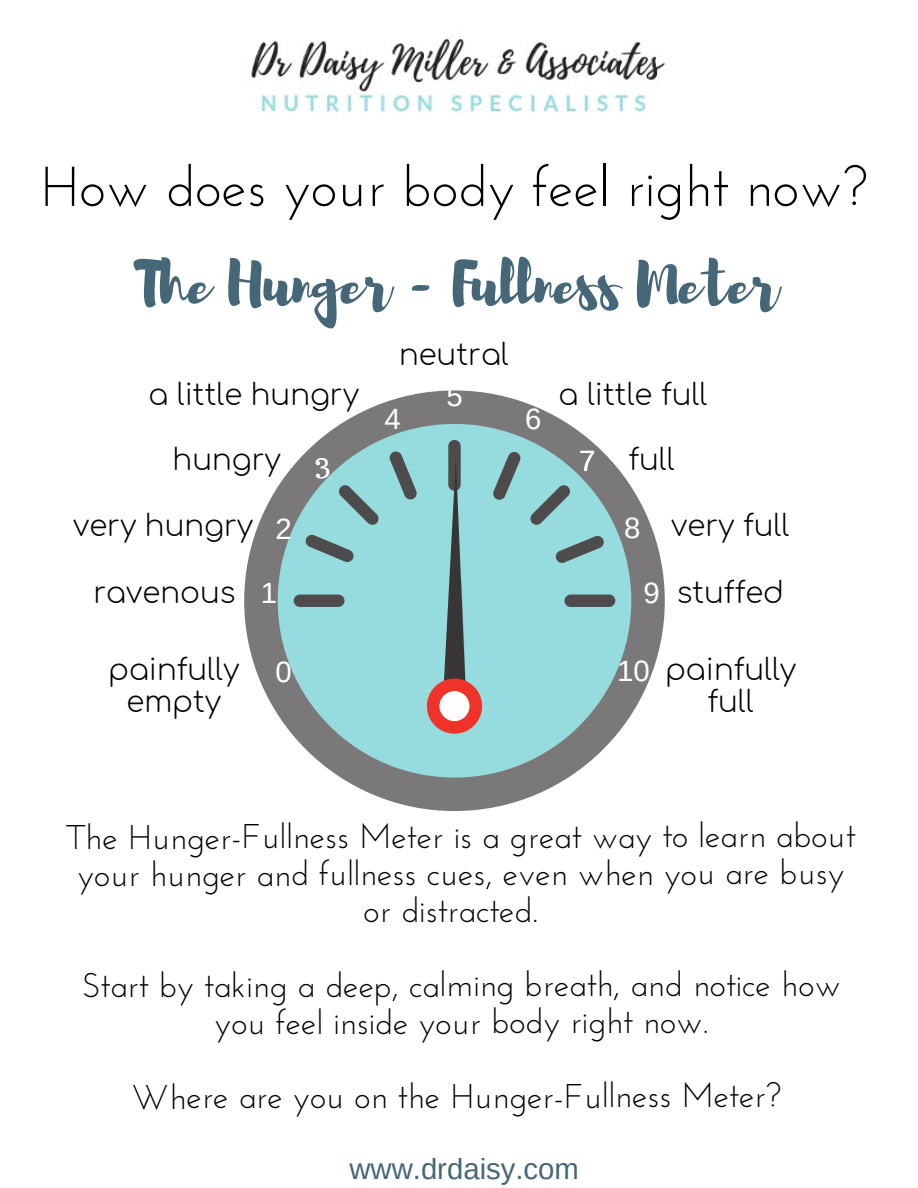
<style>
.page{position:relative;width:918px;height:1188px;background:#fff}
.page>*{position:absolute;margin:0;border:0;box-sizing:border-box;transform-origin:0 0}
.t1{font:58.65px "Brusher";color:#456777}
.t2{font:55.95px "Josefin Sans";color:#000}
.t3{font:34.2px/37px "Josefin Sans";letter-spacing:-.005em;color:#000;text-align:center}
.t4{font:300 29.25px/32.7px "Comfortaa";color:#000;text-align:center}
.t5{font:29.25px "Arimo";color:#456777}
.t6{font:29.25px "Arimo";color:#fff}
.t7{font:29.25px "Trocchi";color:#fff}
</style>
<div class="page">
<svg style="left:244px;top:390px;width:421px;height:421px;fill:#96dcde"></svg>
<div style="left:448px;top:440px;width:13px;height:51px;background:#4e4b4c;border-radius:6px"></div>
<div style="left:564px;top:595px;width:51px;height:12px;background:#4e4b4c;border-radius:6px"></div>
<div style="left:294px;top:595px;width:51px;height:12px;background:#4e4b4c;border-radius:6px"></div>
<svg style="left:530px;top:485px;width:41px;height:40px;background:#7ba7a8"></svg>
<svg style="left:338px;top:485px;width:41px;height:40px;background:#7ba7a8"></svg>
<svg style="left:492px;top:451px;width:29px;height:50px"></svg>
<svg style="left:305px;top:534px;width:49px;height:29px"></svg>
<svg style="left:555px;top:535px;width:50px;height:29px"></svg>
<svg style="left:389px;top:451px;width:29px;height:49px"></svg>
<svg style="left:443px;top:458px;width:23px;height:223px;background:#658486"></svg>
<div style="left:427px;top:679px;width:55px;height:55px;background:#ef332a;border-radius:50%"></div>
<div style="left:439px;top:691px;width:31px;height:30px;background:#fff;border-radius:50%"></div>
<img style="left:251px;top:39px;width:414px;height:74px">
<h2 class="t2" style="left:40px;top:164px;width:829px">How does your body feel right now?</h2>
<h1 class="t1" style="left:133px;top:245px;width:644px">The Hunger - Fullness Meter</h1>
<p class="t4" style="left:148px;top:379px;width:212px">a little hungry</p>
<p class="t4" style="left:173px;top:444px;width:110px">hungry</p>
<p class="t4" style="left:73px;top:510px;width:181px">very hungry</p>
<p class="t7" style="left:315px;top:444px;width:17px">3</p>
<p class="t6" style="left:275px;top:512px;width:18px">2</p>
<p class="t4" style="left:399px;top:339px;width:111px">neutral</p>
<p class="t6" style="left:385px;top:402px;width:18px">4</p>
<p class="t6" style="left:446px;top:380px;width:18px">5</p>
<p class="t6" style="left:525px;top:402px;width:18px">6</p>
<p class="t4" style="left:559px;top:379px;width:150px">a little full</p>
<p class="t6" style="left:579px;top:445px;width:18px">7</p>
<p class="t4" style="left:628px;top:444px;width:48px">full</p>
<p class="t6" style="left:624px;top:511px;width:18px">8</p>
<p class="t4" style="left:671px;top:510px;width:120px">very full</p>
<p class="t4" style="left:93px;top:578px;width:143px">ravenous</p>
<p class="t4" style="left:108px;top:654px;width:133px">painfully empty</p>
<p class="t6" style="left:261px;top:577px;width:18px">1</p>
<p class="t4" style="left:677px;top:578px;width:109px">stuffed</p>
<p class="t6" style="left:643px;top:577px;width:18px">9</p>
<p class="t6" style="left:275px;top:655px;width:18px">0</p>
<p class="t6" style="left:617px;top:654px;width:34px">10</p>
<p class="t4" style="left:665px;top:654px;width:133px">painfully full</p>
<p class="t3" style="left:66px;top:821px;width:791px">The Hunger-Fullness Meter is a great way to learn about your hunger and fullness cues, even when you are busy or distracted.</p>
<p class="t3" style="left:82px;top:969px;width:761px">Start by taking a deep, calming breath, and notice how you feel inside your body right now.</p>
<p class="t3" style="left:132px;top:1081px;width:651px">Where are you on the Hunger-Fullness Meter?</p>
<p class="t5" style="left:349px;top:1153px;width:231px">www.drdaisy.com</p>
</div>
